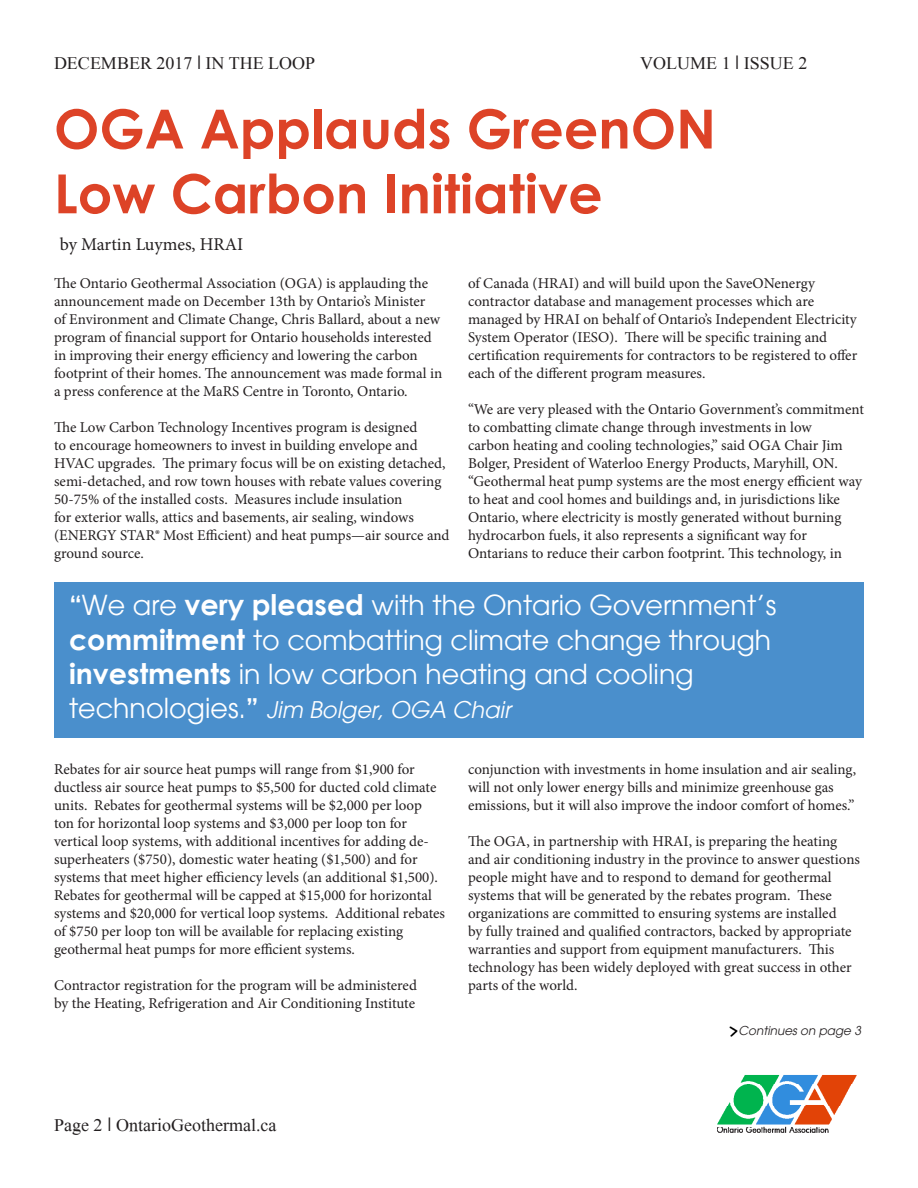
<style>
.page{position:relative;width:918px;height:1188px;background:#fff}
.page>*{position:absolute;margin:0;border:0;box-sizing:border-box;transform-origin:0 0}
.t1{font:700 54px "Century Gothic";color:#dd4327}
.t2{font:27px "Avant Garde";color:#fff}
.t3{font:italic 22.5px "Avant Garde";color:#fff}
.t4{font:18px "Mongolian Baiti";color:#231f20}
.Paragraph_Style_1{font:18px "Minion Pro";color:#231f20}
.Paragraph_Style_1-2{font:15px/18px "Minion Pro";color:#231f20}
.t5{font:italic 12px "Avant Garde";color:#231f20}
.s1{font-family:"Avant Garde"}
.s2{font-family:"Century Gothic";font-weight:700}
.s3{font-family:"Century Gothic";font-weight:700;font-size:28.5px}
.s4{font-style:normal;font-size:27px}
.s5{font-family:"Century Gothic";font-weight:700;font-style:normal;font-size:27px}
</style>
<div class="page">
<img style="left:717px;top:1075px;width:140px;height:58px">
<svg style="left:730px;top:1026px;width:7px;height:10px"></svg>
<div style="left:54px;top:582px;width:810px;height:156px;background:#4a8fcc"></div>
<p class="t4" style="left:54px;top:54px;width:263px">DECEMBER 2017 <span class="s1">I</span> IN THE LOOP</p>
<p class="t4" style="left:640px;top:54px;width:169px">VOLUME 1 <span class="s1">I</span> ISSUE 2</p>
<p class="t1" style="left:54px;top:88px;width:664px">OGA Applauds GreenON</p>
<p class="t1" style="left:54px;top:153px;width:550px">Low Carbon Initiative</p>
<p class="Paragraph_Style_1" style="left:60px;top:232px;width:185px">by Martin Luymes, HRAI</p>
<p class="Paragraph_Style_1-2" style="left:54px;top:275px;width:390px">The Ontario Geothermal Association (OGA) is applauding the announcement made on December 13th by Ontario’s Minister<br>of Environment and Climate Change, Chris Ballard, about a new program of financial support for Ontario households interested in improving their energy efficiency and lowering the carbon footprint of their homes. The announcement was made formal in a press conference at the MaRS Centre in Toronto, Ontario.</p>
<p class="Paragraph_Style_1-2" style="left:54px;top:419px;width:397px">The Low Carbon Technology Incentives program is designed<br>to encourage homeowners to invest in building envelope and HVAC upgrades. The primary focus will be on existing detached, semi-detached, and row town houses with rebate values covering 50-75% of the installed costs. Measures include insulation<br>for exterior walls, attics and basements, air sealing, windows (ENERGY STAR® Most Efficient) and heat pumps—air source and ground source.</p>
<p class="Paragraph_Style_1-2" style="left:468px;top:275px;width:391px">of Canada (HRAI) and will build upon the SaveONenergy contractor database and management processes which are managed by HRAI on behalf of Ontario’s Independent Electricity System Operator (IESO). There will be specific training and certification requirements for contractors to be registered to offer each of the different program measures.</p>
<p class="Paragraph_Style_1-2" style="left:468px;top:401px;width:398px">“We are very pleased with the Ontario Government’s commitment to combatting climate change through investments in low<br>carbon heating and cooling technologies,” said OGA Chair Jim Bolger, President of Waterloo Energy Products, Maryhill, ON. “Geothermal heat pump systems are the most energy efficient way to heat and cool homes and buildings and, in jurisdictions like Ontario, where electricity is mostly generated without burning hydrocarbon fuels, it also represents a significant way for</p>
<p class="Paragraph_Style_1-2" style="left:468px;top:545px;width:375px">Ontarians to reduce their carbon footprint. This technology, in</p>
<p class="t2" style="left:69px;top:589px;width:709px"><span class="s2">“</span>We are <span class="s3">very pleased</span> with the Ontario Government’s</p>
<p class="t2" style="left:69px;top:623px;width:704px"><span class="s3">commitment</span> to combatting climate change through</p>
<p class="t2" style="left:69px;top:658px;width:626px"><span class="s3">investments</span> in low carbon heating and cooling</p>
<p class="t3" style="left:69px;top:696px;width:443px"><span class="s4">technologies.</span><span class="s5">”</span> Jim Bolger, OGA Chair</p>
<p class="Paragraph_Style_1-2" style="left:54px;top:761px;width:393px">Rebates for air source heat pumps will range from $1,900 for ductless air source heat pumps to $5,500 for ducted cold climate units. Rebates for geothermal systems will be $2,000 per loop ton for horizontal loop systems and $3,000 per loop ton for vertical loop systems, with additional incentives for adding de&shy;superheaters ($750), domestic water heating ($1,500) and for systems that meet higher efficiency levels (an additional $1,500).<br>Rebates for geothermal will be capped at $15,000 for horizontal systems and $20,000 for vertical loop systems. Additional rebates of $750 per loop ton will be available for replacing existing geothermal heat pumps for more efficient systems.</p>
<p class="Paragraph_Style_1-2" style="left:54px;top:977px;width:364px">Contractor registration for the program will be administered by the Heating, Refrigeration and Air Conditioning Institute</p>
<p class="Paragraph_Style_1-2" style="left:468px;top:761px;width:390px">conjunction with investments in home insulation and air sealing,</p>
<p class="Paragraph_Style_1-2" style="left:468px;top:779px;width:388px">will not only lower energy bills and minimize greenhouse gas emissions, but it will also improve the indoor comfort of homes.”</p>
<p class="Paragraph_Style_1-2" style="left:468px;top:833px;width:394px">The OGA, in partnership with HRAI, is preparing the heating and air conditioning industry in the province to answer questions people might have and to respond to demand for geothermal systems that will be generated by the rebates program. These organizations are committed to ensuring systems are installed<br>by fully trained and qualified contractors, backed by appropriate warranties and support from equipment manufacturers. This technology has been widely deployed with great success in other parts of the world.</p>
<p class="t5" style="left:738px;top:1023px;width:124px">Continues on page 3</p>
<p class="t4" style="left:54px;top:1116px;width:224px">Page 2 <span class="s1">I</span> OntarioGeothermal.ca</p>
</div>
